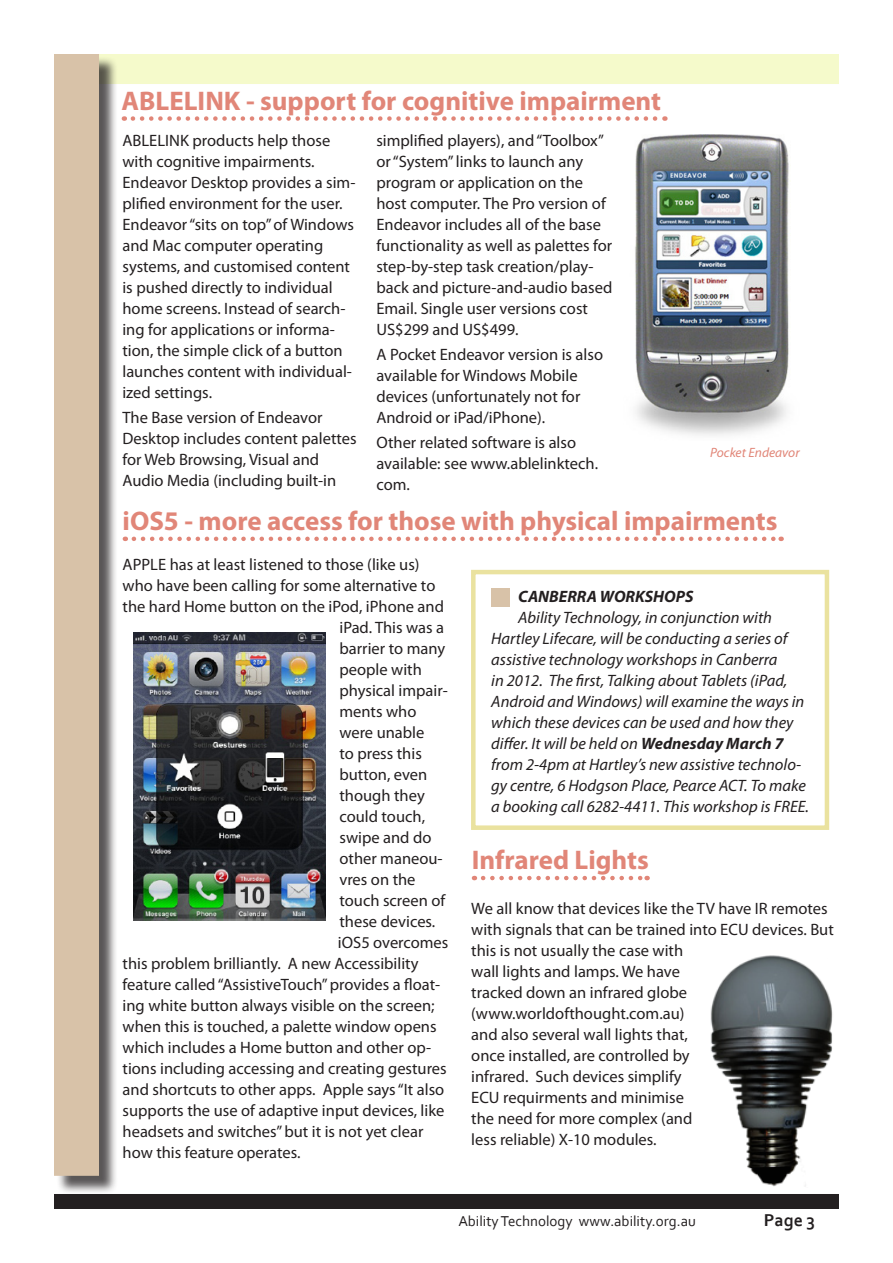
<style>
.page{position:relative;width:893px;height:1263px;background:#fff}
.page>*{position:absolute;margin:0;border:0;box-sizing:border-box;transform-origin:0 0}
.Headline{font:700 27px "Myriad Pro";color:#e18678}
.t1{font:700 18px "Corbel";color:#231f20}
.Body{font:16.5px/21px "Myriad Pro";color:#231f20}
.Body_Italic{font:italic 16.5px/21px "Myriad Pro";color:#231f20}
.Body_Italic-2{font:italic 700 16.5px "Myriad Pro";color:#231f20}
.t2{font:15px "Corbel";color:#231f20}
.t3{font:italic 13.5px "Myriad Pro";color:#e18678}
.s1{font-weight:700}
</style>
<div class="page">
<div style="left:54px;top:1194px;width:785px;height:15px;background:#231f20"></div>
<div style="left:64px;top:54px;width:775px;height:30px;background:#f5facb"></div>
<div style="left:56px;top:56px;width:62px;height:1139px;background:#231f20;opacity:.75"></div>
<div style="left:54px;top:54px;width:45px;height:1122px;background:#d8c2a8"></div>
<svg style="left:133px;top:116px;width:532px;height:5px"></svg>
<img style="left:635px;top:135px;width:154px;height:301px">
<svg style="left:134px;top:537px;width:648px;height:4px"></svg>
<img style="left:133px;top:632px;width:193px;height:289px">
<div style="left:471px;top:570px;width:358px;height:260px;border:4px solid #eae29f"></div>
<div style="left:492px;top:588px;width:18px;height:19px;background:#d8c2a8"></div>
<svg style="left:483px;top:876px;width:165px;height:4px"></svg>
<img style="left:710px;top:955px;width:123px;height:232px">
<p class="Headline" style="left:122px;top:83px;width:541px">ABLELINK - support for cognitive impairment</p>
<p class="Body" style="left:122px;top:129px;width:234px">ABLELINK products help those with cognitive impairments.<br>Endeavor Desktop provides a sim&shy;plified environment for the user.<br>Endeavor “sits on top” of Windows and Mac computer operating systems, and customised content is pushed directly to individual home screens. Instead of search&shy;ing for applications or informa&shy;tion, the simple click of a button launches content with individual&shy;ized settings.</p>
<p class="Body" style="left:122px;top:407px;width:236px">The Base version of Endeavor<br>Desktop includes content palettes for Web Browsing, Visual and<br>Audio Media (including built-in</p>
<p class="Body" style="left:376px;top:129px;width:237px">simplified players), and “Toolbox” or “System” links to launch any program or application on the host computer. The Pro version of<br>Endeavor includes all of the base functionality as well as palettes for step-by-step task creation/play&shy;back and picture-and-audio based<br>Email. Single user versions cost<br>US$299 and US$499.</p>
<p class="Body" style="left:376px;top:344px;width:228px">A Pocket Endeavor version is also available for Windows Mobile devices (unfortunately not for<br>Android or iPad/iPhone).</p>
<p class="Body" style="left:376px;top:432px;width:223px">Other related software is also available: see www.ablelinktech. com.</p>
<p class="t3" style="left:710px;top:444px;width:91px">Pocket Endeavor</p>
<p class="Headline" style="left:123px;top:503px;width:656px">iOS5 - more access for those with physical impairments</p>
<p class="Body" style="left:123px;top:554px;width:298px">APPLE has at least listened to those (like us)</p>
<p class="Body" style="left:123px;top:575px;width:314px">who have been calling for some alternative to</p>
<p class="Body" style="left:123px;top:596px;width:323px">the hard Home button on the iPod, iPhone and</p>
<p class="Body" style="left:339px;top:617px;width:106px">iPad. This was a</p>
<p class="Body" style="left:339px;top:638px;width:107px">barrier to many</p>
<p class="Body" style="left:339px;top:659px;width:84px">people with</p>
<p class="Body" style="left:339px;top:680px;width:110px">physical impair-</p>
<p class="Body" style="left:339px;top:701px;width:78px">ments who</p>
<p class="Body" style="left:339px;top:722px;width:86px">were unable</p>
<p class="Body" style="left:339px;top:743px;width:84px">to press this</p>
<p class="Body" style="left:339px;top:764px;width:89px">button, even</p>
<p class="Body" style="left:339px;top:785px;width:87px">though they</p>
<p class="Body" style="left:339px;top:806px;width:87px">could touch,</p>
<p class="Body" style="left:339px;top:827px;width:93px">swipe and do</p>
<p class="Body" style="left:339px;top:848px;width:105px">other maneou-</p>
<p class="Body" style="left:339px;top:869px;width:78px">vres on the</p>
<p class="Body" style="left:339px;top:890px;width:107px">touch screen of</p>
<p class="Body" style="left:339px;top:911px;width:97px">these devices.</p>
<p class="Body" style="left:338px;top:932px;width:112px">iOS5 overcomes</p>
<p class="Body" style="left:123px;top:953px;width:298px">this problem brilliantly. A new Accessibility</p>
<p class="Body" style="left:123px;top:974px;width:319px">feature called “AssistiveTouch” provides a float-</p>
<p class="Body" style="left:123px;top:995px;width:314px">ing white button always visible on the screen;</p>
<p class="Body" style="left:123px;top:1016px;width:316px">when this is touched, a palette window opens</p>
<p class="Body" style="left:123px;top:1037px;width:310px">which includes a Home button and other op-</p>
<p class="Body" style="left:123px;top:1058px;width:326px">tions including accessing and creating gestures</p>
<p class="Body" style="left:123px;top:1079px;width:323px">and shortcuts to other apps. Apple says “It also</p>
<p class="Body" style="left:123px;top:1100px;width:323px">supports the use of adaptive input devices, like</p>
<p class="Body" style="left:123px;top:1121px;width:302px">headsets and switches” but it is not yet clear</p>
<p class="Body" style="left:123px;top:1142px;width:179px">how this feature operates.</p>
<p class="Body_Italic-2" style="left:518px;top:585px;width:177px">CANBERRA WORKSHOPS</p>
<p class="Body_Italic" style="left:491px;top:606px;width:319px;text-indent:27px">Ability Technology, in conjunction with Hartley Lifecare, will be conducting a series of assistive technology workshops in Canberra<br>in 2012. The first, Talking about Tablets (iPad, Android and Windows) will examine the ways in which these devices can be used and how they differ. It will be held on <span class="s1">Wednesday March 7 </span>from 2-4pm at Hartley’s new assistive technolo&shy;gy centre, 6 Hodgson Place, Pearce ACT. To make a booking call 6282-4411. This workshop is FREE.</p>
<p class="Headline" style="left:472px;top:842px;width:179px">Infrared Lights</p>
<p class="Body" style="left:471px;top:898px;width:364px">We all know that devices like the TV have IR remotes with signals that can be trained into ECU devices. But this is not usually the case with<br>wall lights and lamps. We have<br>tracked down an infrared globe (www.worldofthought.com.au)<br>and also several wall lights that,<br>once installed, are controlled by<br>infrared. Such devices simplify<br>ECU requirments and minimise<br>the need for more complex (and<br>less reliable) X-10 modules.</p>
<p class="t2" style="left:458px;top:1211px;width:239px">Ability Technology www.ability.org.au</p>
<p class="t1" style="left:764px;top:1208px;width:53px">Page 3</p>
</div>
